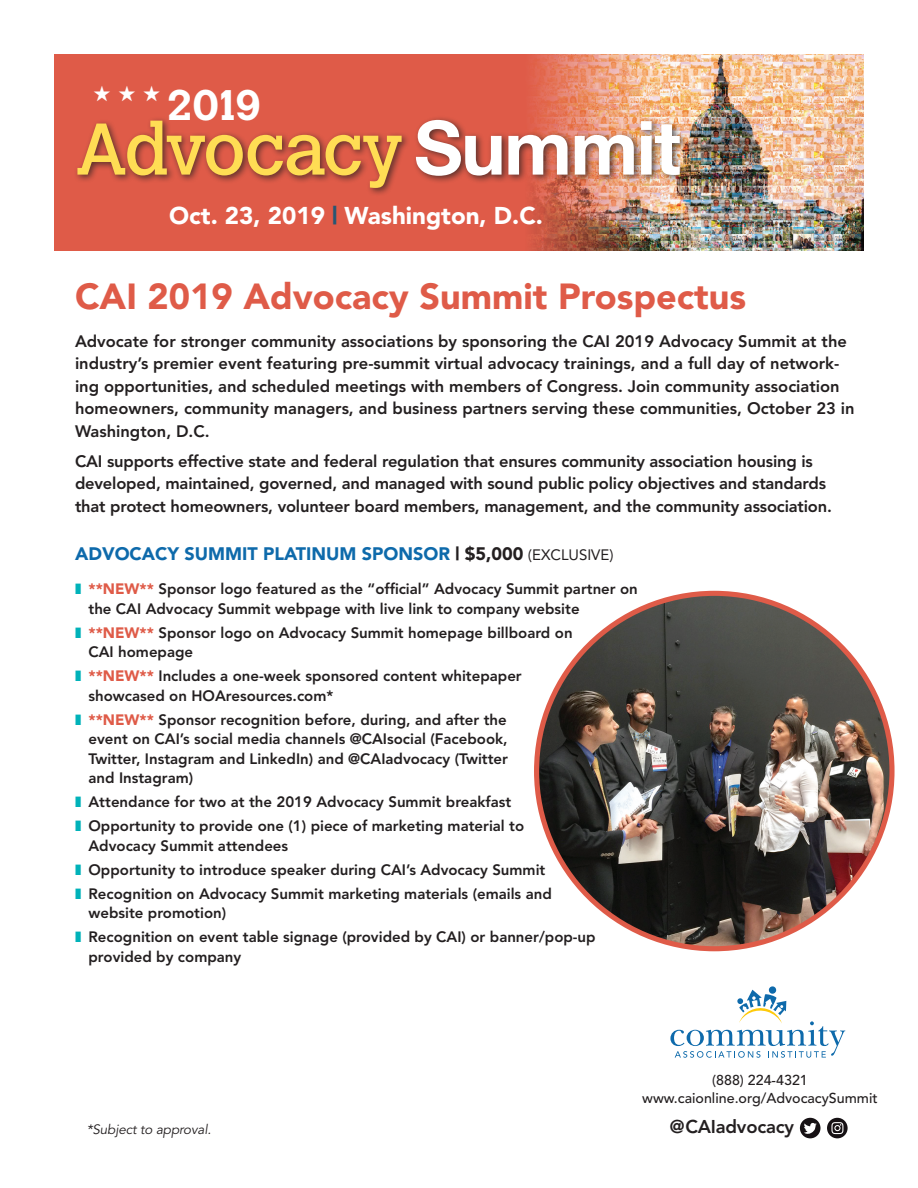
<style>
.page{position:relative;width:918px;height:1188px;background:#fff}
.page>*{position:absolute;margin:0;border:0;box-sizing:border-box;transform-origin:0 0}
.t1{font:72.45px "Calvert";letter-spacing:-.05em;color:#ffdd54}
.t2{font:700 42.3px "Calvert";color:#fff}
.t3{font:900 36px "Avenir";color:#df5b48}
.t4{font:900 24.15px "Avenir";color:#fff}
.t5{font:800 18.45px "Avenir";letter-spacing:-.01em;color:#231f20}
.t6{font:900 18px "Avenir";color:#0e6aab}
.t7{font:800 16.5px/22.5px "Avenir";color:#231f20}
.t8{font:800 15px/19.5px "Avenir";color:#231f20}
.t9{font:500 14.25px/18px "Avenir";color:#231f20;text-align:center}
.t10{font:italic 13.5px "Avenir";letter-spacing:-.01em;color:#231f20}
.s1{font-family:"Helvetica Neue";font-weight:700;font-size:74.85px;color:#fff}
.s2{color:#275673}
.s3{color:#231f20}
.s4{font-weight:400;font-size:15px;color:#231f20}
.s5{font-weight:900;color:#df5b48}
</style>
<div class="page">
<img style="left:650px;top:54px;width:214px;height:196px">
<svg style="left:54px;top:54px;width:596px;height:196px;background:#db624d"></svg>
<svg style="left:800px;top:1118px;width:21px;height:20px"></svg>
<svg style="left:804px;top:1123px;width:13px;height:11px"></svg>
<svg style="left:827px;top:1118px;width:21px;height:20px"></svg>
<svg style="left:831px;top:1122px;width:12px;height:12px"></svg>
<svg style="left:670px;top:986px;width:175px;height:72px"></svg>
<div style="left:73px;top:115px;width:616px;height:82px;background:#231f20;opacity:.71"></div>
<img style="left:537px;top:593px;width:355px;height:356px;border-radius:178px">
<h2 class="t2" style="left:93px;top:78px;width:170px">★ ★ ★ 2019</h2>
<h1 class="t1" style="left:75px;top:107px;width:607px">Advocacy <span class="s1">Summit</span></h1>
<h3 class="t4" style="left:169px;top:201px;width:375px">Oct. 23, 2019 <span class="s2">|</span> Washington, D.C.</h3>
<h3 class="t3" style="left:75px;top:275px;width:673px">CAI 2019 Advocacy Summit Prospectus</h3>
<p class="t7" style="left:75px;top:330px;width:781px">Advocate for stronger community associations by sponsoring the CAI 2019 Advocacy Summit at the industry’s premier event featuring pre-summit virtual advocacy trainings, and a full day of network&shy;ing opportunities, and scheduled meetings with members of Congress. Join community association homeowners, community managers, and business partners serving these communities, October 23 in Washington, D.C.</p>
<p class="t7" style="left:75px;top:450px;width:758px">CAI supports effective state and federal regulation that ensures community association housing is developed, maintained, governed, and managed with sound public policy objectives and standards that protect homeowners, volunteer board members, management, and the community association.</p>
<p class="t6" style="left:75px;top:542px;width:540px">ADVOCACY SUMMIT PLATINUM SPONSOR <span class="s3">| $5,000</span> <span class="s4">(EXCLUSIVE)</span></p>
<p class="t8" style="left:89px;top:579px;width:551px"><span class="s5">**NEW**</span> Sponsor logo featured as the “official” Advocacy Summit partner on the CAI Advocacy Summit webpage with live link to company website</p>
<p class="t8" style="left:89px;top:623px;width:486px"><span class="s5">**NEW**</span> Sponsor logo on Advocacy Summit homepage billboard on<br>CAI homepage</p>
<p class="t8" style="left:89px;top:666px;width:435px"><span class="s5">**NEW**</span> Includes a one-week sponsored content whitepaper showcased on HOAresources.com*</p>
<p class="t8" style="left:89px;top:710px;width:421px;text-align:justify"><span class="s5">**NEW**</span> Sponsor recognition before, during, and after the event on CAI’s social media channels @CAIsocial (Facebook, Twitter, Instagram and LinkedIn) and @CAIadvocacy (Twitter and Instagram)</p>
<p class="t8" style="left:89px;top:790px;width:437px;line-height:24px">Attendance for two at the 2019 Advocacy Summit breakfast<br>Opportunity to provide one (1) piece of marketing material to</p>
<p class="t8" style="left:89px;top:833px;width:465px;line-height:24px">Advocacy Summit attendees<br>Opportunity to introduce speaker during CAI’s Advocacy Summit<br>Recognition on Advocacy Summit marketing materials (emails and</p>
<p class="t8" style="left:89px;top:901px;width:509px;line-height:24px">website promotion)<br>Recognition on event table signage (provided by CAI) or banner/pop-up</p>
<p class="t8" style="left:89px;top:947px;width:154px">provided by company</p>
<p class="t10" style="left:87px;top:1122px;width:126px">*Subject to approval.</p>
<p class="t9" style="left:642px;top:1071px;width:237px">(888) 224-4321 www.caionline.org/AdvocacySummit</p>
<p class="t5" style="left:670px;top:1116px;width:126px">@CAIadvocacy</p>
</div>
